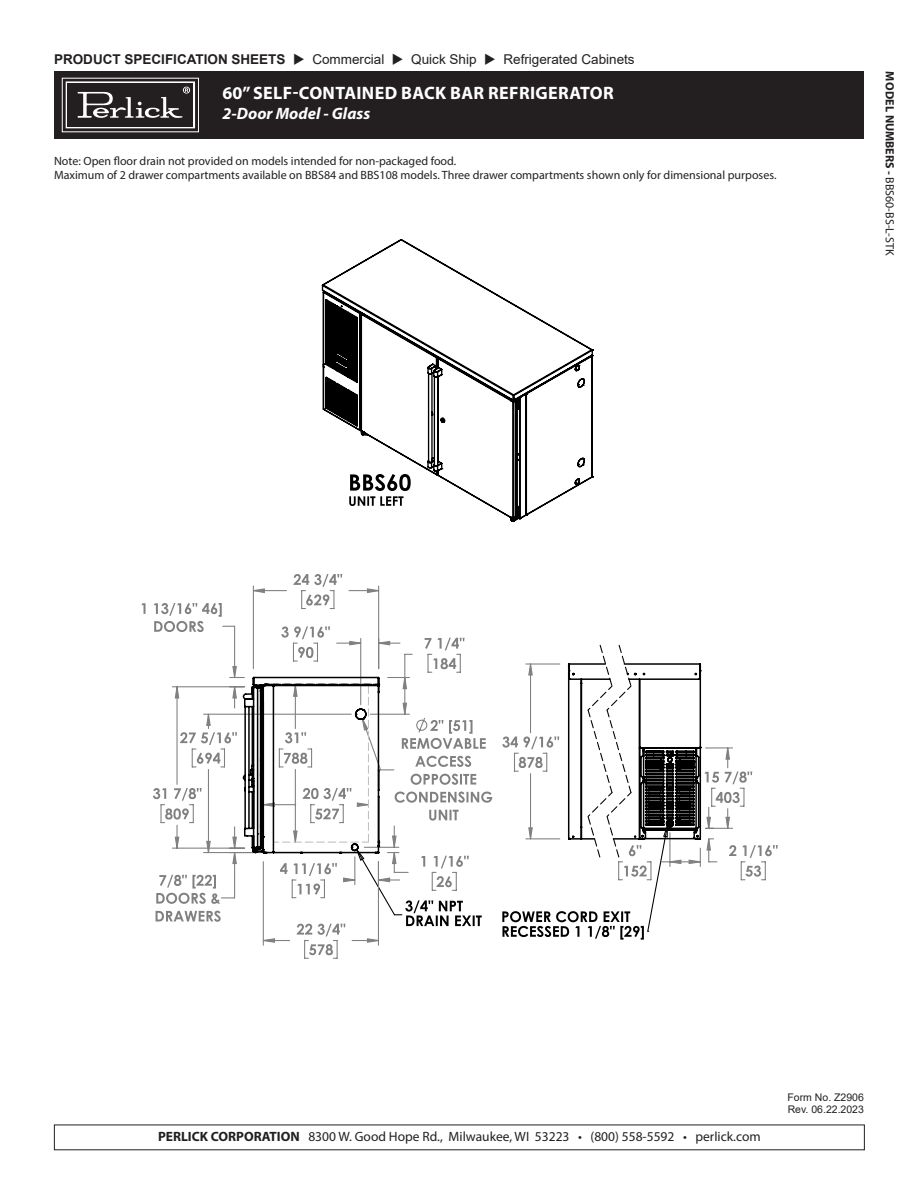
<style>
.page{position:relative;width:918px;height:1188px;background:#fff}
.page>*{position:absolute;margin:0;border:0;box-sizing:border-box;transform-origin:0 0}
.t1{font:700 18px "Myriad Pro";letter-spacing:.02em;color:#fff}
.t2{font:italic 700 16.5px "Myriad Pro";color:#fff}
.t3{font:13.5px "Myriad Pro";color:#231f20}
.t4{font:13.5px "Arial";color:#231f20}
.t5{font:12px "Myriad Pro";color:#231f20}
.t6{font:10.5px/12.6px "Arial";color:#231f20}
.s1{font-weight:700}
</style>
<div class="page">
<div style="left:54px;top:71px;width:810px;height:68px;background:#231f20"></div>
<svg style="left:65px;top:81px;width:131px;height:48px"></svg>
<svg style="left:321px;top:239px;width:273px;height:283px"></svg>
<svg style="left:155px;top:585px;width:563px;height:357px"></svg>
<svg style="left:141px;top:574px;width:227px;height:101px"></svg>
<svg style="left:153px;top:675px;width:228px;height:181px"></svg>
<svg style="left:567px;top:644px;width:211px;height:215px"></svg>
<p class="t4" style="left:54px;top:50px;width:582px"><span class="s1">PRODUCT SPECIFICATION SHEETS</span> ◆ Commercial ◆ Quick Ship ◆ Refrigerated Cabinets</p>
<p class="t1" style="left:222px;top:81px;width:393px">60” SELF-CONTAINED BACK BAR REFRIGERATOR</p>
<p class="t2" style="left:222px;top:103px;width:149px">2-Door Model - Glass</p>
<p class="t5" style="left:54px;top:153px;width:404px">Note: Open floor drain not provided on models intended for non-packaged food.</p>
<p class="t5" style="left:54px;top:167px;width:724px">Maximum of 2 drawer compartments available on BBS84 and BBS108 models. Three drawer compartments shown only for dimensional purposes.</p>
<p class="t5" style="left:897px;top:71px;width:186px;rotate:90deg"><span class="s1">MODEL NUMBERS -</span> BBS60-BS-L-STK</p>
<p class="t3" style="left:158px;top:1128px;width:604px"><span class="s1">PERLICK CORPORATION</span> 8300 W. Good Hope Rd., Milwaukee, WI 53223 • (800) 558-5592 • perlick.com</p>
<p class="t6" style="left:788px;top:1090px;width:78px">Form No. Z2906<br>Rev. 06.22.2023</p>
</div>
